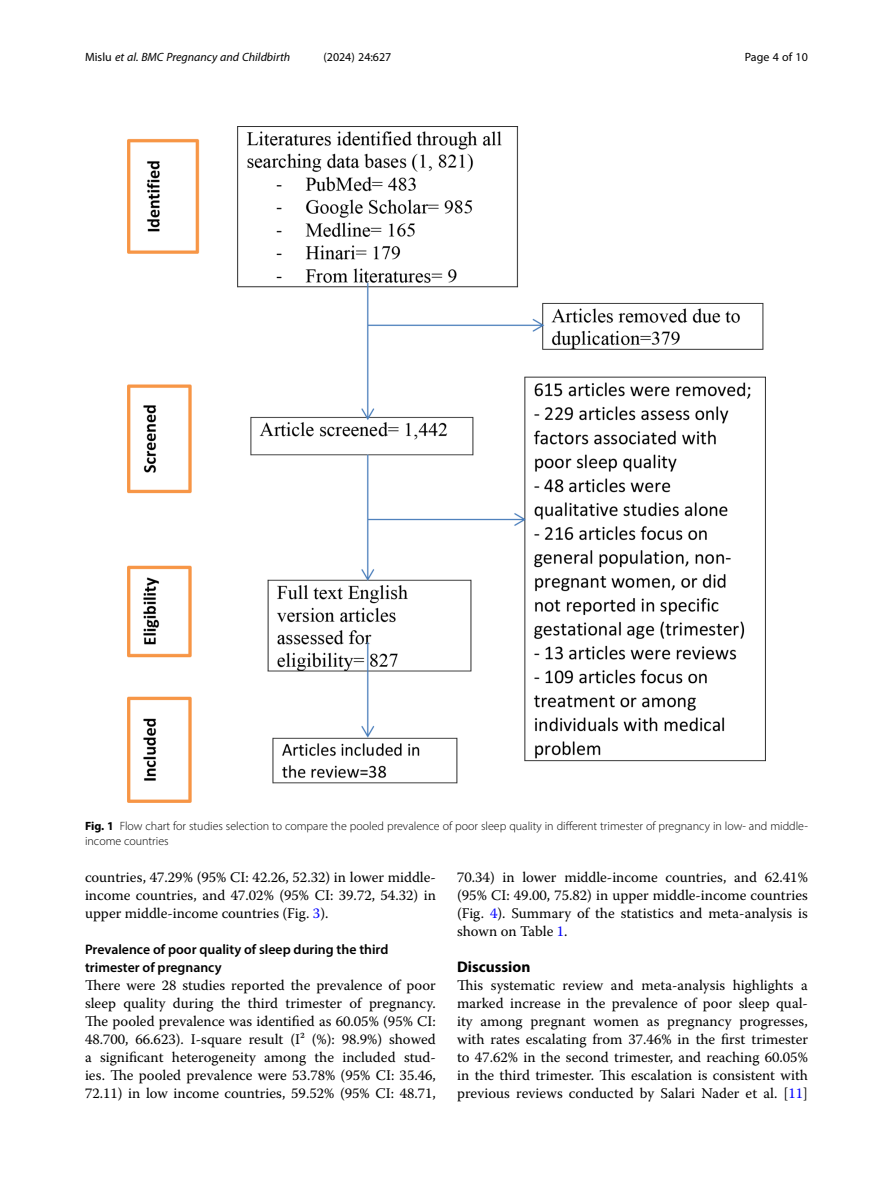
<style>
.page{position:relative;width:893px;height:1191px;background:#fff}
.page>*{position:absolute;margin:0;border:0;box-sizing:border-box;transform-origin:0 0}
.Head_1{font:700 15.45px "Myriad Pro";color:#000}
.Body_Text{font:14.7px/18px "Warnock Pro";color:#000;text-align:justify}
.Head_2{font:600 13.8px/18px "Myriad Pro";color:#000}
.Figure_Caption{font:300 12px/15px "Myriad Pro";color:#000}
.t1{font:italic 12px "Myriad Pro";color:#000}
.t2{font:12px "Myriad Pro";color:#000}
.s1{font-style:normal}
.s2{font-weight:700}
.s3{color:#00f}
</style>
<div class="page">
<img style="left:127px;top:126px;width:638px;height:676px">
<p class="t1" style="left:85px;top:50px;width:207px"><span class="s1">Mislu</span> et al. BMC Pregnancy and Childbirth</p>
<p class="t2" style="left:323px;top:50px;width:70px">(2024) 24:627</p>
<p class="t2" style="left:745px;top:50px;width:65px">Page 4 of 10</p>
<p class="Figure_Caption" style="left:85px;top:818px;width:724px"><span class="s2">Fig. 1</span> Flow chart for studies selection to compare the pooled prevalence of poor sleep quality in different trimester of pregnancy in low- and middle&shy;income countries</p>
<p class="Body_Text" style="left:85px;top:868px;width:352px">countries, 47.29% (95% CI: 42.26, 52.32) in lower middle&shy;income countries, and 47.02% (95% CI: 39.72, 54.32) in upper middle-income countries (Fig. <span class="s3">3</span>).</p>
<p class="Head_2" style="left:85px;top:940px;width:305px">Prevalence of poor quality of sleep during the third trimester of pregnancy</p>
<p class="Body_Text" style="left:85px;top:976px;width:352px">There were 28 studies reported the prevalence of poor sleep quality during the third trimester of pregnancy.<br>The pooled prevalence was identified as 60.05% (95% CI:<br>48.700, 66.623). I-square result (I² (%): 98.9%) showed a significant heterogeneity among the included stud&shy;ies. The pooled prevalence were 53.78% (95% CI: 35.46, 72.11) in low income countries, 59.52% (95% CI: 48.71,</p>
<p class="Body_Text" style="left:457px;top:868px;width:352px">70.34) in lower middle-income countries, and 62.41% (95% CI: 49.00, 75.82) in upper middle-income countries (Fig. <span class="s3">4</span>). Summary of the statistics and meta-analysis is shown on Table <span class="s3">1</span>.</p>
<p class="Head_1" style="left:457px;top:957px;width:75px">Discussion</p>
<p class="Body_Text" style="left:457px;top:976px;width:352px">This systematic review and meta-analysis highlights a marked increase in the prevalence of poor sleep qual&shy;ity among pregnant women as pregnancy progresses, with rates escalating from 37.46% in the first trimester to 47.62% in the second trimester, and reaching 60.05% in the third trimester. This escalation is consistent with previous reviews conducted by Salari Nader et al. [<span class="s3">11</span>]</p>
</div>
